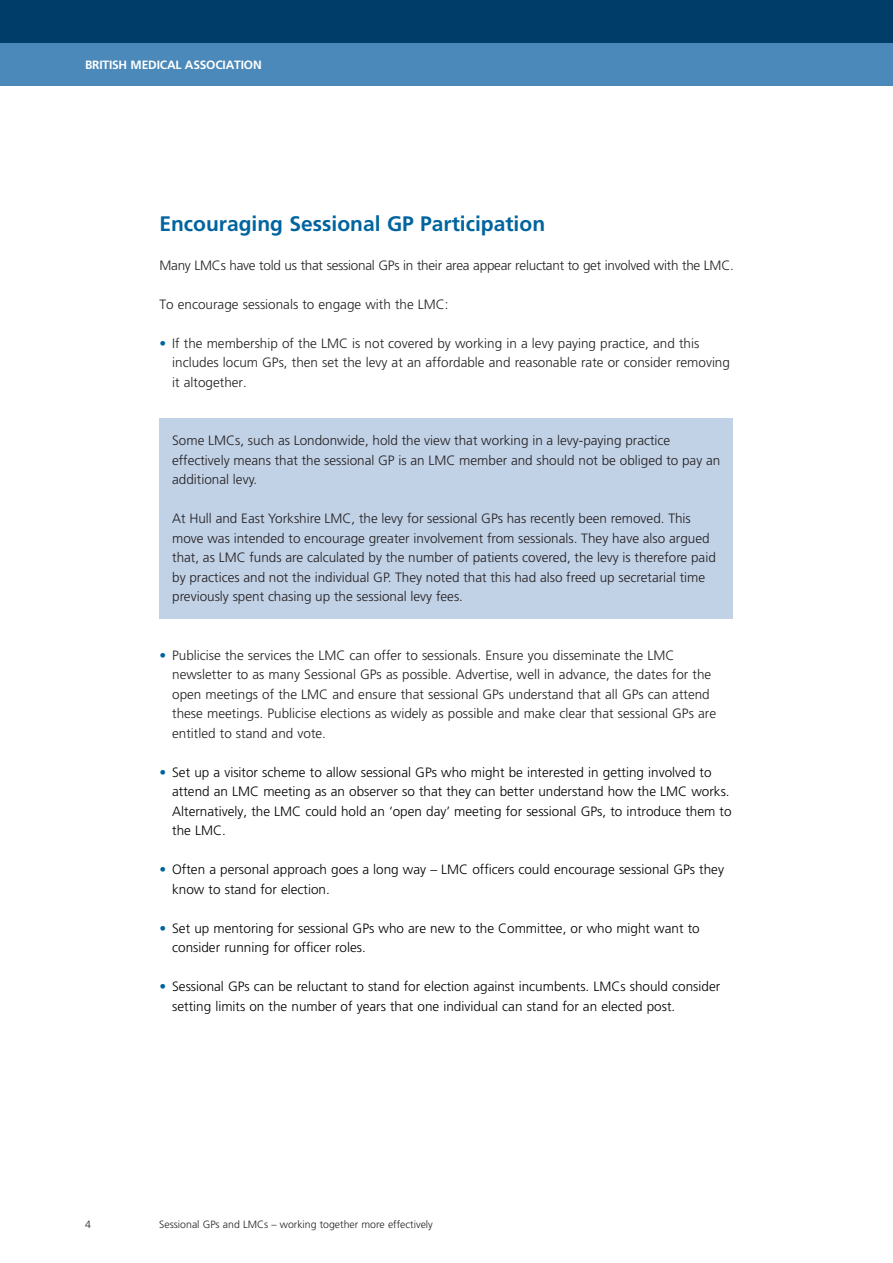
<style>
.page{position:relative;width:893px;height:1263px;background:#fff}
.page>*{position:absolute;margin:0;border:0;box-sizing:border-box;transform-origin:0 0}
.t1{font:700 21px "Frutiger";color:#00649e}
.t2{font:300 13.5px/19.5px "Frutiger";color:#231f20}
.t3{font:300 13.5px/19.5px "Frutiger";color:#000}
.t4{font:300 13.5px "Frutiger";letter-spacing:-.02em;color:#231f20}
.t5{font:700 12px "Frutiger";letter-spacing:-.015em;color:#fff}
.Folio_Left{font:300 10.5px "Frutiger";color:#231f20}
.s1{color:#00649e}
</style>
<div class="page">
<div style="left:0;top:0;width:893px;height:85px;background:#4a89b9"></div>
<div style="left:0;top:0;width:893px;height:43px;background:#003e69"></div>
<div style="left:159px;top:418px;width:574px;height:201px;background:#c1d1e6"></div>
<p class="t5" style="left:85px;top:58px;width:178px">BRITISH MEDICAL ASSOCIATION</p>
<p class="t1" style="left:159px;top:211px;width:387px">Encouraging Sessional GP Participation</p>
<p class="t4" style="left:159px;top:257px;width:576px">Many LMCs have told us that sessional GPs in their area appear reluctant to get involved with the LMC.</p>
<p class="t2" style="left:159px;top:294px;width:291px">To encourage sessionals to engage with the LMC:</p>
<p class="t2" style="left:172px;top:333px;width:559px;text-indent:-13px"><span class="s1">•</span> If the membership of the LMC is not covered by working in a levy paying practice, and this includes locum GPs, then set the levy at an affordable and reasonable rate or consider removing it altogether.</p>
<p class="t2" style="left:172px;top:431px;width:550px">Some LMCs, such as Londonwide, hold the view that working in a levy-paying practice effectively means that the sessional GP is an LMC member and should not be obliged to pay an additional levy.</p>
<p class="t2" style="left:172px;top:509px;width:545px">At Hull and East Yorkshire LMC, the levy for sessional GPs has recently been removed. This move was intended to encourage greater involvement from sessionals. They have also argued that, as LMC funds are calculated by the number of patients covered, the levy is therefore paid by practices and not the individual GP. They noted that this had also freed up secretarial time previously spent chasing up the sessional levy fees.</p>
<p class="t2" style="left:172px;top:645px;width:545px;text-indent:-13px"><span class="s1">•</span> Publicise the services the LMC can offer to sessionals. Ensure you disseminate the LMC newsletter to as many Sessional GPs as possible. Advertise, well in advance, the dates for the open meetings of the LMC and ensure that sessional GPs understand that all GPs can attend these meetings. Publicise elections as widely as possible and make clear that sessional GPs are entitled to stand and vote.</p>
<p class="t3" style="left:172px;top:762px;width:561px;text-indent:-13px"><span class="s1">•</span> Set up a visitor scheme to allow sessional GPs who might be interested in getting involved to attend an LMC meeting as an observer so that they can better understand how the LMC works.<br>Alternatively, the LMC could hold an ‘open day’ meeting for sessional GPs, to introduce them to the LMC.</p>
<p class="t3" style="left:172px;top:860px;width:553px;text-indent:-13px"><span class="s1">•</span> Often a personal approach goes a long way – LMC officers could encourage sessional GPs they know to stand for election.</p>
<p class="t3" style="left:172px;top:918px;width:529px;text-indent:-13px"><span class="s1">•</span> Set up mentoring for sessional GPs who are new to the Committee, or who might want to consider running for officer roles.</p>
<p class="t3" style="left:172px;top:977px;width:550px;text-indent:-13px"><span class="s1">•</span> Sessional GPs can be reluctant to stand for election against incumbents. LMCs should consider setting limits on the number of years that one individual can stand for an elected post.</p>
<p class="Folio_Left" style="left:85px;top:1218px;width:7px">4</p>
<p class="Folio_Left" style="left:159px;top:1218px;width:275px">Sessional GPs and LMCs – working together more effectively</p>
</div>
